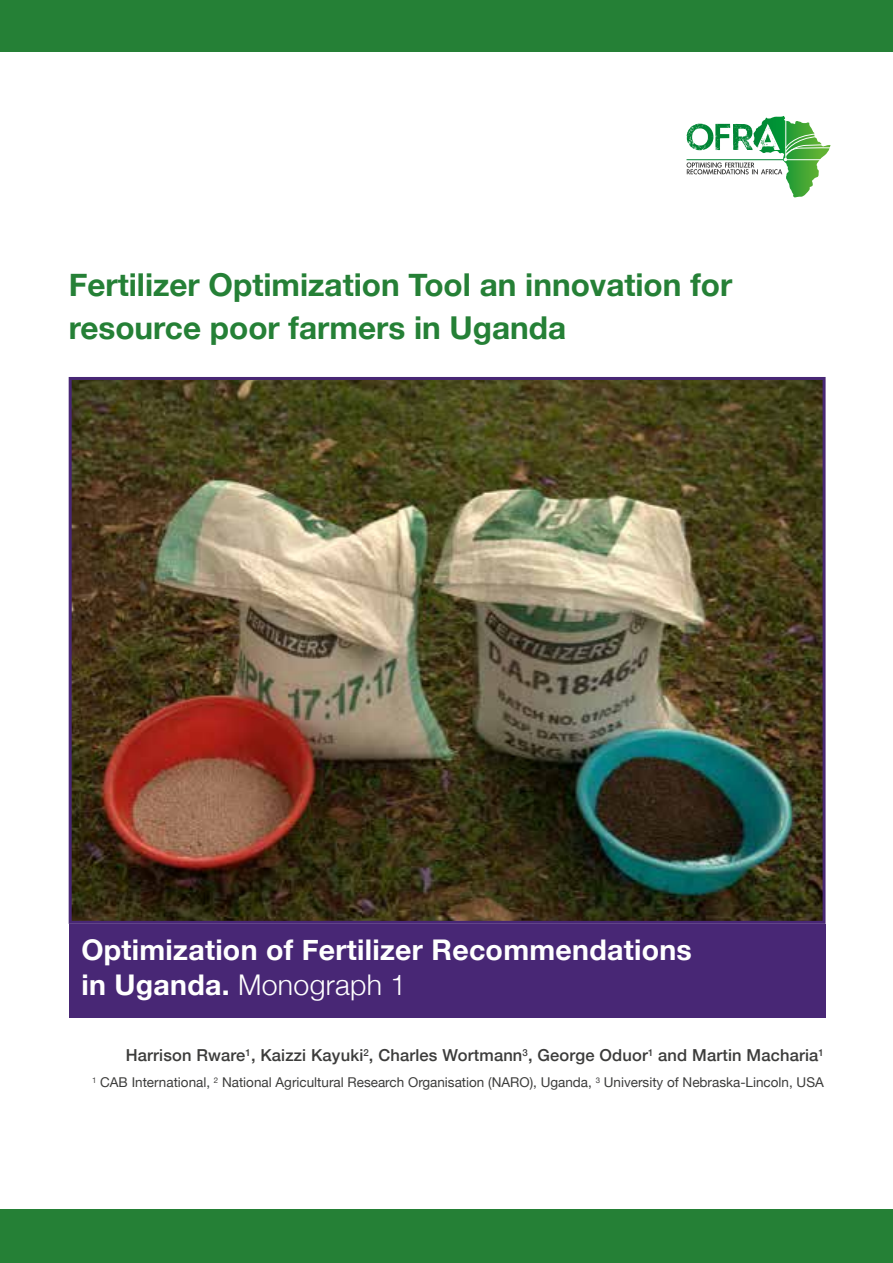
<style>
.page{position:relative;width:893px;height:1263px;background:#fff}
.page>*{position:absolute;margin:0;border:0;box-sizing:border-box;transform-origin:0 0}
.t1{font:700 31.5px/43.5px "Helvetica Neue";color:#258036}
.t2{font:700 28.5px/34.5px "Helvetica Neue";letter-spacing:.01em;color:#fff}
.t3{font:500 16.5px "Helvetica Neue";letter-spacing:.01em;color:#3c3c3b}
.t4{font:13.5px "Helvetica Neue";color:#3c3c3b}
.s1{font-weight:300}
</style>
<div class="page">
<div style="left:69px;top:924px;width:757px;height:93px;background:#482775"></div>
<svg style="left:686px;top:116px;width:145px;height:82px"></svg>
<div style="left:0;top:1209px;width:893px;height:54px;background:#258036"></div>
<div style="left:0;top:0;width:893px;height:51px;background:#258036"></div>
<img style="left:73px;top:381px;width:749px;height:539px">
<div style="left:69px;top:377px;width:757px;height:547px;border:3px solid #482775"></div>
<h1 class="t1" style="left:69px;top:264px;width:665px">Fertilizer Optimization Tool an innovation for resource poor farmers in Uganda</h1>
<h2 class="t2" style="left:81px;top:934px;width:612px">Optimization of Fertilizer Recommendations in Uganda. <span class="s1">Monograph 1</span></h2>
<p class="t3" style="left:126px;top:1042px;width:699px">Harrison Rware<sup>1</sup>, Kaizzi Kayuki<sup>2</sup>, Charles Wortmann<sup>3</sup>, George Oduor<sup>1</sup> and Martin Macharia<sup>1</sup></p>
<p class="t4" style="left:92px;top:1073px;width:733px"><sup>1</sup> CAB International, <sup>2</sup> National Agricultural Research Organisation (NARO), Uganda, <sup>3</sup> University of Nebraska-Lincoln, USA</p>
</div>
